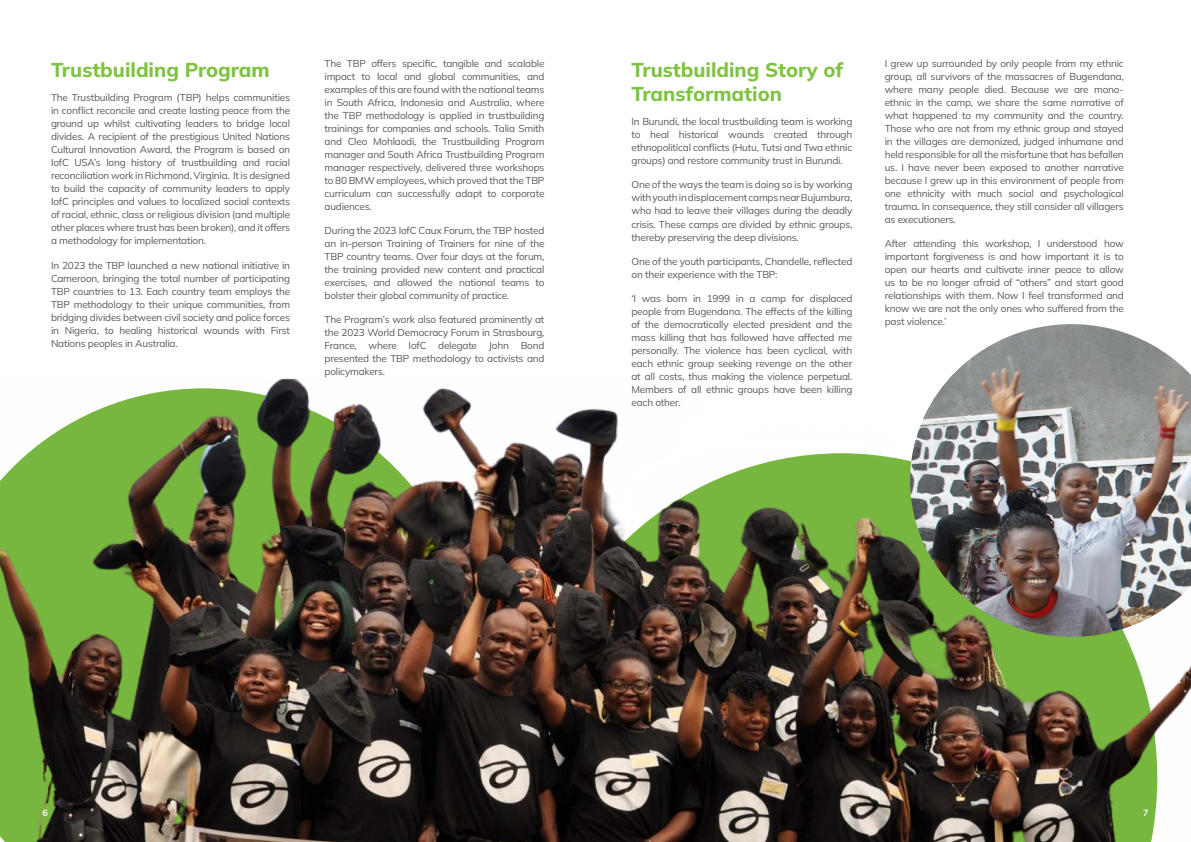
<style>
.page{position:relative;width:1191px;height:842px;background:#fff}
.page>*{position:absolute;margin:0;border:0;box-sizing:border-box;transform-origin:0 0}
.t1{font:800 20px/24px "Mulish";color:#80c342}
.t2{font:10px/13px "Mulish";letter-spacing:-.02em;color:#58595b;text-align:justify}
.t3{font:700 9px "Muli";color:#fff}
</style>
<div class="page">
<img style="left:0;top:378px;width:1191px;height:464px">
<img style="left:910px;top:324px;width:281px;height:313px">
<h1 class="t1" style="left:51px;top:57px;width:220px">Trustbuilding Program</h1>
<p class="t2" style="left:51px;top:91px;width:241px">The Trustbuilding Program (TBP) helps communities in conflict reconcile and create lasting peace from the ground up whilst cultivating leaders to bridge local divides. A recipient of the prestigious United Nations Cultural Innovation Award, the Program is based on IofC USA’s long history of trustbuilding and racial reconciliation work in Richmond, Virginia. It is designed to build the capacity of community leaders to apply IofC principles and values to localized social contexts of racial, ethnic, class or religious division (and multiple other places where trust has been broken), and it offers a methodology for implementation.</p>
<p class="t2" style="left:51px;top:258px;width:241px">In 2023 the TBP launched a new national initiative in Cameroon, bringing the total number of participating TBP countries to 13. Each country team employs the TBP methodology to their unique communities, from bridging divides between civil society and police forces in Nigeria, to healing historical wounds with First Nations peoples in Australia.</p>
<p class="t2" style="left:324px;top:56px;width:221px">The TBP offers specific, tangible and scalable impact to local and global communities, and examples of this are found with the national teams in South Africa, Indonesia and Australia, where the TBP methodology is applied in trustbuilding trainings for companies and schools. Talia Smith and Cleo Mohlaodi, the Trustbuilding Program manager and South Africa Trustbuilding Program manager respectively, delivered three workshops to 80 BMW employees, which proved that the TBP curriculum can successfully adapt to corporate audiences.</p>
<p class="t2" style="left:324px;top:224px;width:221px">During the 2023 IofC Caux Forum, the TBP hosted an in-person Training of Trainers for nine of the TBP country teams. Over four days at the forum, the training provided new content and practical exercises, and allowed the national teams to bolster their global community of practice.</p>
<p class="t2" style="left:324px;top:313px;width:221px">The Program’s work also featured prominently at the 2023 World Democracy Forum in Strasbourg, France, where IofC delegate John Bond presented the TBP methodology to activists and policymakers.</p>
<h1 class="t1" style="left:631px;top:57px;width:213px">Trustbuilding Story of<br>Transformation</h1>
<p class="t2" style="left:631px;top:115px;width:222px">In Burundi, the local trustbuilding team is working to heal historical wounds created through ethnopolitical conflicts (Hutu, Tutsi and Twa ethnic groups) and restore community trust in Burundi.</p>
<p class="t2" style="left:631px;top:178px;width:222px">One of the ways the team is doing so is by working with youth in displacement camps near Bujumbura, who had to leave their villages during the deadly crisis. These camps are divided by ethnic groups, thereby preserving the deep divisions.</p>
<p class="t2" style="left:631px;top:254px;width:222px">One of the youth participants, Chandelle, reflected on their experience with the TBP:</p>
<p class="t2" style="left:631px;top:292px;width:222px">‘I was born in 1999 in a camp for displaced people from Bugendana. The effects of the killing of the democratically elected president and the mass killing that has followed have affected me personally. The violence has been cyclical, with each ethnic group seeking revenge on the other at all costs, thus making the violence perpetual.<br>Members of all ethnic groups have been killing each other.</p>
<p class="t2" style="left:884px;top:56px;width:241px">I grew up surrounded by only people from my ethnic group, all survivors of the massacres of Bugendana, where many people died. Because we are mono&shy;ethnic in the camp, we share the same narrative of what happened to my community and the country.<br>Those who are not from my ethnic group and stayed in the villages are demonized, judged inhumane and held responsible for all the misfortune that has befallen us. I have never been exposed to another narrative because I grew up in this environment of people from one ethnicity with much social and psychological trauma. In consequence, they still consider all villagers as executioners.</p>
<p class="t2" style="left:884px;top:237px;width:241px">After attending this workshop, I understood how important forgiveness is and how important it is to open our hearts and cultivate inner peace to allow us to be no longer afraid of “others” and start good relationships with them. Now I feel transformed and know we are not the only ones who suffered from the past violence.’</p>
<p class="t3" style="left:43px;top:806px;width:7px">6</p>
<p class="t3" style="left:1143px;top:806px;width:7px">7</p>
</div>
